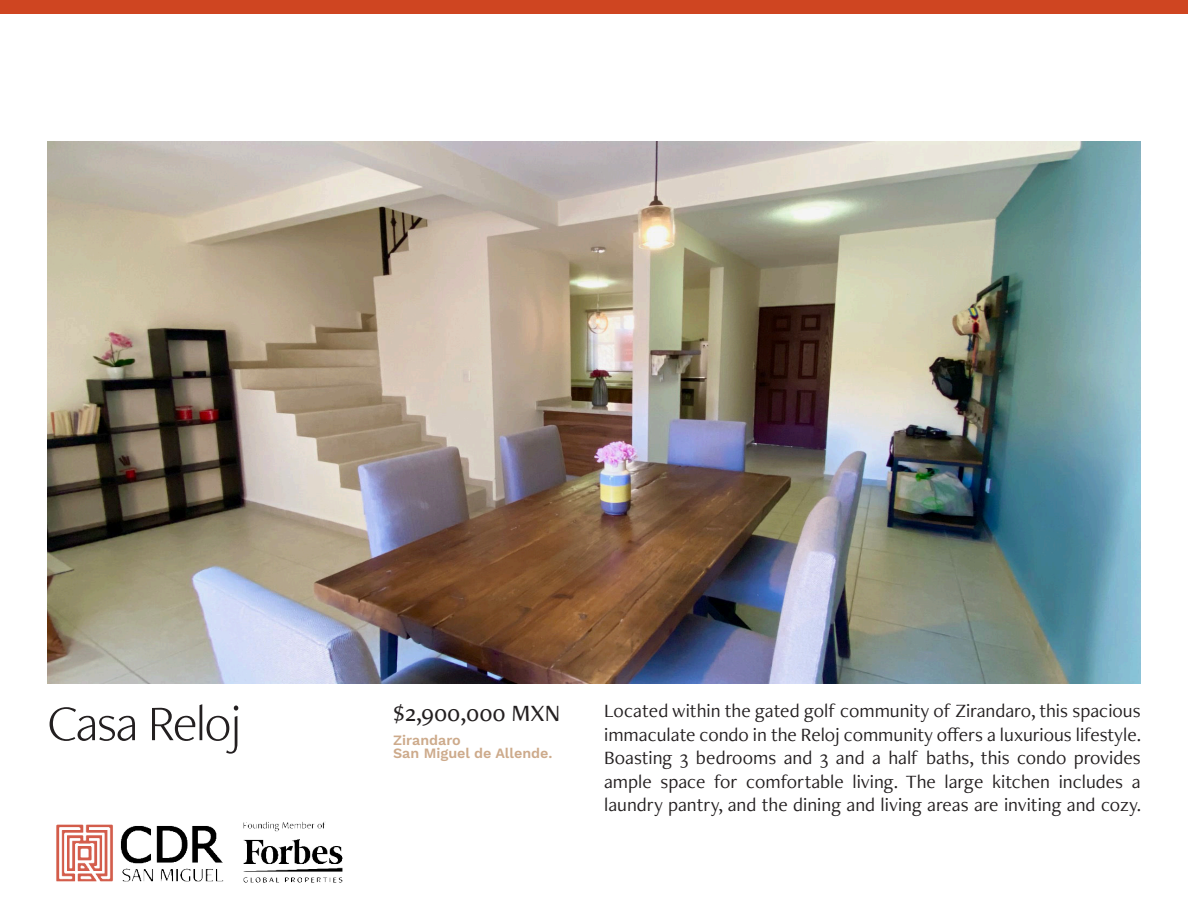
<style>
.page{position:relative;width:1188px;height:918px;background:#fff}
.page>*{position:absolute;margin:0;border:0;box-sizing:border-box;transform-origin:0 0}
.t1{font:300 51.6px "Freight Neo Pro";letter-spacing:-.03em;color:#231f20}
.t2{font:500 24.3px "Freight Neo Pro";color:#231f20}
.t3{font:19.5px/23.4px "Freight Neo Pro";color:#231f20;text-align:justify}
.t4{font:600 14.25px/13.5px "Work Sans";color:#cdaa8b}
</style>
<div class="page">
<img style="left:47px;top:141px;width:1094px;height:542px">
<div style="left:0;top:0;width:1188px;height:13px;background:#cf4521"></div>
<img style="left:56px;top:821px;width:287px;height:62px">
<h1 class="t1" style="left:47px;top:704px;width:195px">Casa Reloj</h1>
<p class="t2" style="left:393px;top:704px;width:169px">$2,900,000 MXN</p>
<p class="t4" style="left:393px;top:734px;width:161px">Zirandaro<br>San Miguel de Allende.</p>
<p class="t3" style="left:604px;top:701px;width:538px">Located within the gated golf community of Zirandaro, this spacious immaculate condo in the Reloj community offers a luxurious lifestyle.<br>Boasting 3 bedrooms and 3 and a half baths, this condo provides ample space for comfortable living. The large kitchen includes a laundry pantry, and the dining and living areas are inviting and cozy.</p>
</div>
